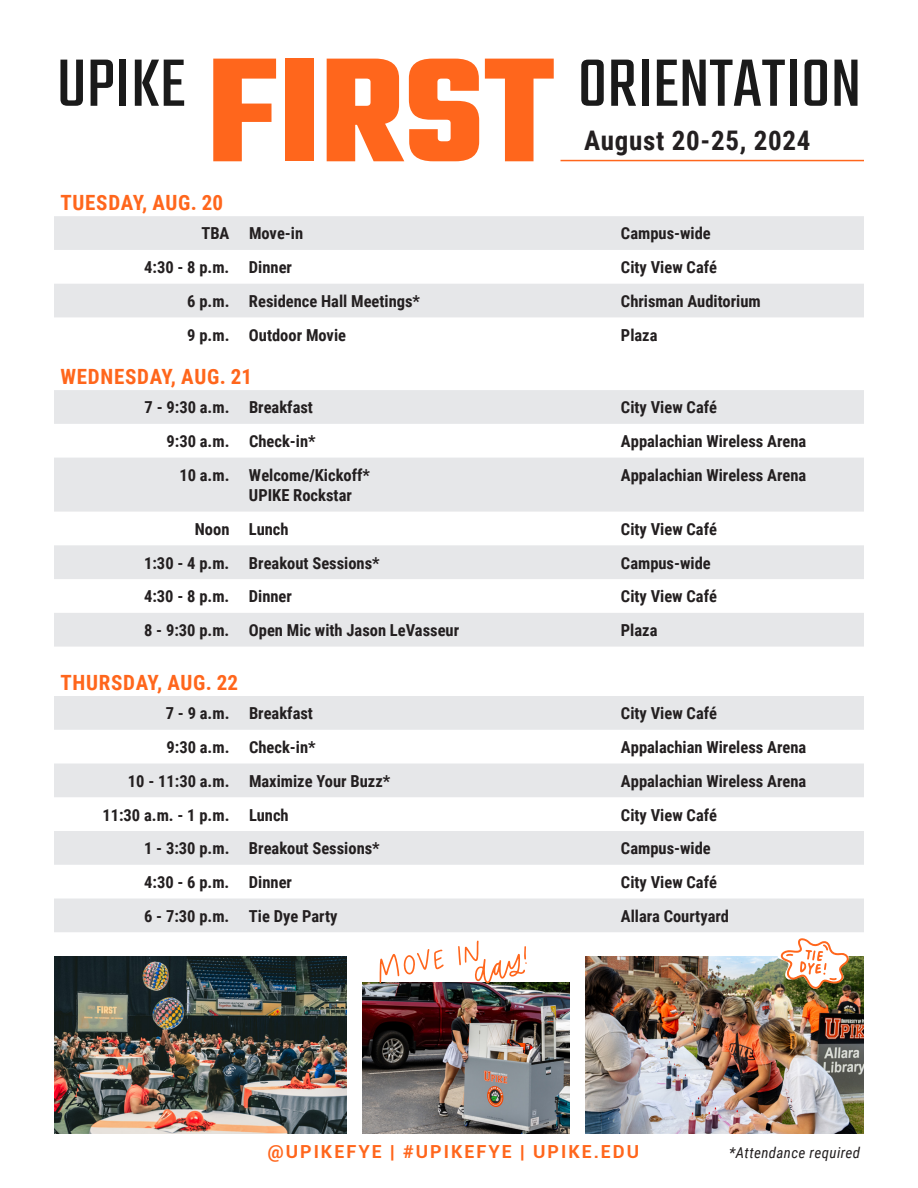
<style>
.page{position:relative;width:918px;height:1188px;background:#fff}
.page>*{position:absolute;margin:0;border:0;box-sizing:border-box;transform-origin:0 0}
.t1{font:700 159.9px "Teko";color:#ff661c}
.t2{font:73.8px "Teko";color:#1a1a1a}
.t3{font:700 27px "Roboto Condensed";letter-spacing:.025em;color:#231f20}
.t4{font:700 21px "Roboto Condensed";letter-spacing:.035em;color:#ff661c}
.t5{font:700 18px "Roboto";letter-spacing:.11em;color:#ff661c}
.t6{font:700 16.5px/19.8px "Roboto Condensed";color:#231f20}
.t7{font:italic 15px "Roboto Condensed";letter-spacing:.025em;color:#231f20}
</style>
<div class="page">
<svg style="left:54px;top:216px;width:810px;height:101px;fill:#e6e7e9"></svg>
<svg style="left:54px;top:390px;width:810px;height:257px;fill:#e6e7e9"></svg>
<svg style="left:54px;top:696px;width:810px;height:236px;fill:#e6e7e9"></svg>
<img style="left:54px;top:957px;width:293px;height:177px">
<img style="left:363px;top:983px;width:206px;height:150px">
<img style="left:585px;top:957px;width:279px;height:177px">
<hr style="left:561px;top:160px;width:303px;height:1px;background:#ff661c">
<svg style="left:379px;top:949px;width:65px;height:34px"></svg>
<svg style="left:458px;top:941px;width:69px;height:42px"></svg>
<svg style="left:777px;top:938px;width:72px;height:51px"></svg>
<h1 class="t1" style="left:207px;top:8px;width:349px">FIRST</h1>
<h2 class="t2" style="left:57px;top:42px;width:130px">UPIKE</h2>
<h2 class="t2" style="left:578px;top:42px;width:285px">ORIENTATION</h2>
<h3 class="t3" style="left:584px;top:122px;width:228px">August 20-25, 2024</h3>
<p class="t4" style="left:60px;top:188px;width:164px">TUESDAY, AUG. 20</p>
<p class="t6" style="left:201px;top:223px;width:103px">TBA Move-in</p>
<p class="t6" style="left:621px;top:223px;width:91px">Campus-wide</p>
<p class="t6" style="left:144px;top:257px;width:149px">4:30 - 8 p.m. Dinner</p>
<p class="t6" style="left:621px;top:257px;width:98px">City View Café</p>
<p class="t6" style="left:187px;top:291px;width:234px">6 p.m. Residence Hall Meetings*</p>
<p class="t6" style="left:621px;top:291px;width:141px">Chrisman Auditorium</p>
<p class="t6" style="left:187px;top:324px;width:160px">9 p.m. Outdoor Movie</p>
<p class="t6" style="left:621px;top:324px;width:38px">Plaza</p>
<p class="t4" style="left:60px;top:362px;width:193px">WEDNESDAY, AUG. 21</p>
<p class="t6" style="left:145px;top:397px;width:170px">7 - 9:30 a.m. Breakfast</p>
<p class="t6" style="left:621px;top:397px;width:98px">City View Café</p>
<p class="t6" style="left:167px;top:431px;width:151px">9:30 a.m. Check-in*</p>
<p class="t6" style="left:621px;top:431px;width:187px">Appalachian Wireless Arena</p>
<p class="t6" style="left:249px;top:464px;width:123px;text-indent:-70px">10 a.m. Welcome/Kickoff*<br>UPIKE Rockstar</p>
<p class="t6" style="left:621px;top:464px;width:187px">Appalachian Wireless Arena</p>
<p class="t6" style="left:195px;top:519px;width:95px">Noon Lunch</p>
<p class="t6" style="left:621px;top:519px;width:98px">City View Café</p>
<p class="t6" style="left:144px;top:552px;width:237px">1:30 - 4 p.m. Breakout Sessions*</p>
<p class="t6" style="left:621px;top:552px;width:91px">Campus-wide</p>
<p class="t6" style="left:144px;top:586px;width:149px">4:30 - 8 p.m. Dinner</p>
<p class="t6" style="left:621px;top:586px;width:98px">City View Café</p>
<p class="t6" style="left:144px;top:620px;width:317px">8 - 9:30 p.m. Open Mic with Jason LeVasseur</p>
<p class="t6" style="left:621px;top:620px;width:38px">Plaza</p>
<p class="t4" style="left:60px;top:668px;width:179px">THURSDAY, AUG. 22</p>
<p class="t6" style="left:166px;top:703px;width:149px">7 - 9 a.m. Breakfast</p>
<p class="t6" style="left:621px;top:703px;width:98px">City View Café</p>
<p class="t6" style="left:167px;top:737px;width:151px">9:30 a.m. Check-in*</p>
<p class="t6" style="left:621px;top:737px;width:187px">Appalachian Wireless Arena</p>
<p class="t6" style="left:128px;top:770px;width:264px">10 - 11:30 a.m. Maximize Your Buzz*</p>
<p class="t6" style="left:621px;top:770px;width:187px">Appalachian Wireless Arena</p>
<p class="t6" style="left:102px;top:804px;width:188px">11:30 a.m. - 1 p.m. Lunch</p>
<p class="t6" style="left:621px;top:804px;width:98px">City View Café</p>
<p class="t6" style="left:144px;top:838px;width:237px">1 - 3:30 p.m. Breakout Sessions*</p>
<p class="t6" style="left:621px;top:838px;width:91px">Campus-wide</p>
<p class="t6" style="left:144px;top:872px;width:149px">4:30 - 6 p.m. Dinner</p>
<p class="t6" style="left:621px;top:872px;width:98px">City View Café</p>
<p class="t6" style="left:144px;top:905px;width:195px">6 - 7:30 p.m. Tie Dye Party</p>
<p class="t6" style="left:621px;top:905px;width:110px">Allara Courtyard</p>
<p class="t5" style="left:268px;top:1139px;width:373px">@UPIKEFYE | #UPIKEFYE | UPIKE.EDU</p>
<p class="t7" style="left:729px;top:1142px;width:133px">*Attendance required</p>
</div>
